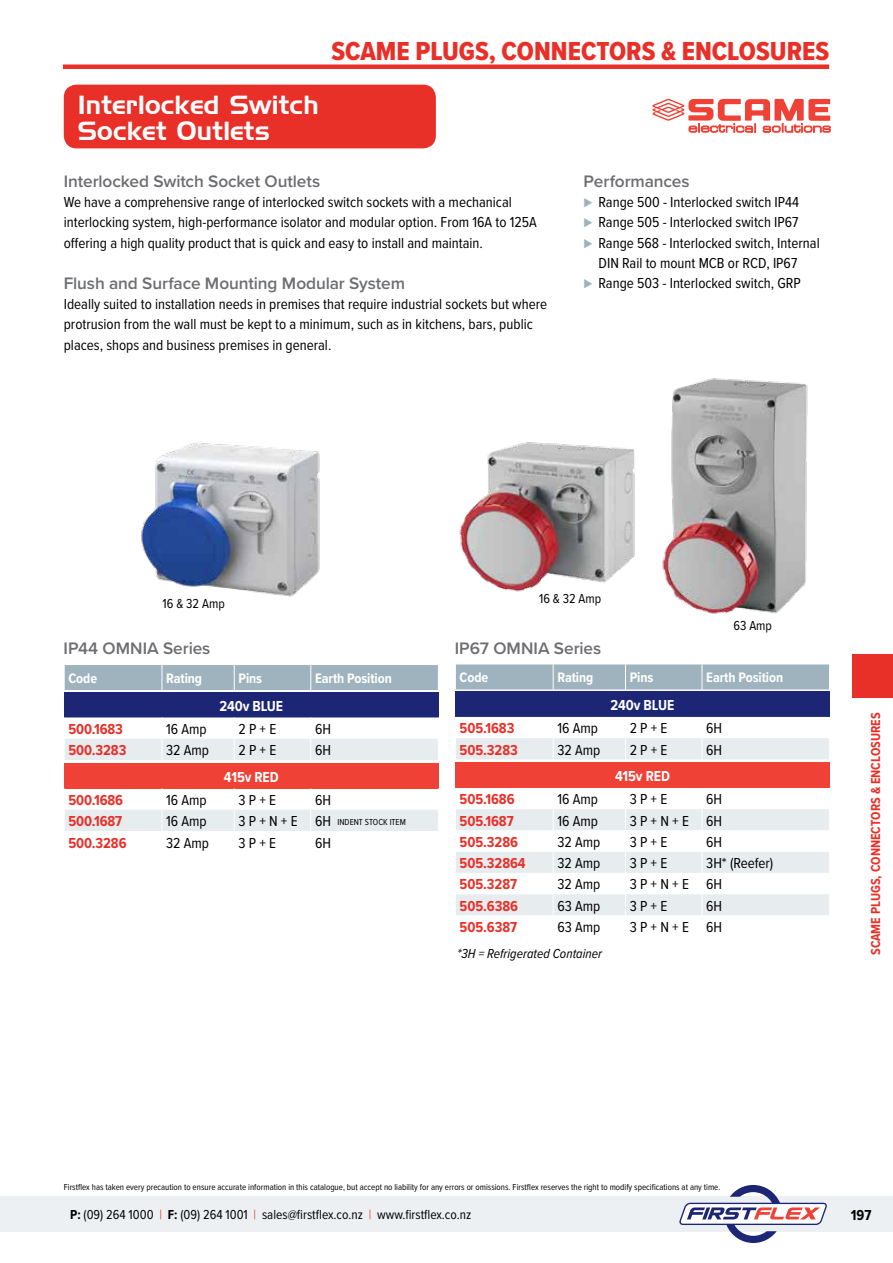
<style>
.page{position:relative;width:893px;height:1263px;background:#fff}
.page>*{position:absolute;margin:0;border:0;box-sizing:border-box;transform-origin:0 0}
.t1{font:27px "Proxima Nova Cond Extrabld";color:#e83029}
.t2{font:25.5px/25.5px "Handel Gothic BT";letter-spacing:.01em;color:#fff}
.t3{font:600 17.25px "Proxima Nova";letter-spacing:-.005em;color:#6d6e71}
.t4{font:15px/20.2px "Proxima Nova Cond";color:#000}
.t5{font:700 15px "Proxima Nova Cond";letter-spacing:-.005em;color:#e83029}
.t6{font:700 15px "Proxima Nova Cond";letter-spacing:-.005em;color:#fff}
.t7{font:700 15px "Proxima Nova Cond";color:#000}
.t8{font:700 14.25px "Proxima Nova Cond";letter-spacing:-.005em;color:#fff}
.t9{font:13.5px "Proxima Nova Cond";color:#000}
.t10{font:700 13.5px "Proxima Nova Cond";color:#e83029}
.t11{font:italic 13.5px "Proxima Nova Cond";color:#000}
.t12{font:9px "Proxima Nova Cond";color:#000}
.s1{color:#9eb3be}
.s2{font-size:15px}
.s3{font-weight:700}
.s4{color:#ef4135}
</style>
<div class="page">
<div style="left:63px;top:64px;width:766px;height:5px;background:#e83029"></div>
<div style="left:0;top:1196px;width:893px;height:36px;background:#ecf0f2"></div>
<svg style="left:679px;top:1185px;width:148px;height:58px"></svg>
<div style="left:853px;top:654px;width:40px;height:43px;background:#e83029"></div>
<img style="left:459px;top:442px;width:176px;height:150px">
<img style="left:662px;top:378px;width:146px;height:236px">
<div style="left:64px;top:85px;width:372px;height:63px;background:#e83029;border-radius:13px"></div>
<svg style="left:652px;top:99px;width:179px;height:34px"></svg>
<div style="left:64px;top:692px;width:374px;height:25px;background:#1c2674"></div>
<svg style="left:64px;top:717px;width:375px;height:43px"></svg>
<div style="left:455px;top:691px;width:375px;height:26px;background:#1c2674"></div>
<div style="left:456px;top:738px;width:373px;height:21px;background:#e7ecef"></div>
<div style="left:64px;top:763px;width:374px;height:25px;background:#ef4135"></div>
<svg style="left:64px;top:788px;width:375px;height:43px"></svg>
<div style="left:455px;top:762px;width:375px;height:26px;background:#ef4135"></div>
<svg style="left:456px;top:809px;width:373px;height:106px"></svg>
<div style="left:64px;top:665px;width:374px;height:25px;background:#9eb3be"></div>
<div style="left:456px;top:665px;width:373px;height:24px;background:#9eb3be"></div>
<img style="left:141px;top:442px;width:179px;height:155px">
<h2 class="t2" style="left:78px;top:92px;width:242px">Interlocked Switch<br>Socket Outlets</h2>
<h1 class="t1" style="left:331px;top:31px;width:499px">SCAME PLUGS, CONNECTORS &amp; ENCLOSURES</h1>
<p class="t3" style="left:64px;top:168px;width:258px">Interlocked Switch Socket Outlets</p>
<p class="t4" style="left:64px;top:191px;width:474px">We have a comprehensive range of interlocked switch sockets with a mechanical interlocking system, high-performance isolator and modular option. From 16A to 125A offering a high quality product that is quick and easy to install and maintain.</p>
<p class="t3" style="left:64px;top:270px;width:343px">Flush and Surface Mounting Modular System</p>
<p class="t4" style="left:64px;top:293px;width:485px">Ideally suited to installation needs in premises that require industrial sockets but where protrusion from the wall must be kept to a minimum, such as in kitchens, bars, public places, shops and business premises in general.</p>
<p class="t3" style="left:584px;top:168px;width:107px">Performances</p>
<p class="t4" style="left:584px;top:191px;width:217px"><span class="s1">⊲</span> Range 500 - Interlocked switch IP44</p>
<p class="t4" style="left:584px;top:212px;width:216px"><span class="s1">⊲</span> Range 505 - Interlocked switch IP67</p>
<p class="t4" style="left:584px;top:232px;width:238px"><span class="s1">⊲</span> Range 568 - Interlocked switch, Internal</p>
<p class="t4" style="left:599px;top:252px;width:200px">DIN Rail to mount MCB or RCD, IP67</p>
<p class="t4" style="left:584px;top:272px;width:219px"><span class="s1">⊲</span> Range 503 - Interlocked switch, GRP</p>
<p class="t9" style="left:163px;top:594px;width:64px">16 &amp; 32 Amp</p>
<p class="t9" style="left:539px;top:588px;width:64px">16 &amp; 32 Amp</p>
<p class="t3" style="left:64px;top:636px;width:148px">IP44 OMNIA Series</p>
<p class="t3" style="left:455px;top:636px;width:148px">IP67 OMNIA Series</p>
<p class="t9" style="left:733px;top:616px;width:40px">63 Amp</p>
<p class="t8" style="left:68px;top:668px;width:30px">Code</p>
<p class="t8" style="left:166px;top:668px;width:37px">Rating</p>
<p class="t8" style="left:238px;top:668px;width:25px">Pins</p>
<p class="t8" style="left:315px;top:668px;width:78px">Earth Position</p>
<p class="t8" style="left:460px;top:667px;width:30px">Code</p>
<p class="t8" style="left:557px;top:667px;width:37px">Rating</p>
<p class="t8" style="left:630px;top:667px;width:25px">Pins</p>
<p class="t8" style="left:706px;top:667px;width:78px">Earth Position</p>
<p class="t6" style="left:219px;top:695px;width:65px">240v BLUE</p>
<p class="t6" style="left:611px;top:694px;width:65px">240v BLUE</p>
<p class="t5" style="left:68px;top:718px;width:56px">500.1683</p>
<p class="t4" style="left:166px;top:718px;width:42px">16 Amp</p>
<p class="t4" style="left:238px;top:718px;width:39px">2 P + E</p>
<p class="t4" style="left:315px;top:718px;width:17px">6H</p>
<p class="t5" style="left:68px;top:739px;width:60px">500.3283</p>
<p class="t4" style="left:166px;top:739px;width:44px">32 Amp</p>
<p class="t4" style="left:238px;top:739px;width:39px">2 P + E</p>
<p class="t4" style="left:315px;top:739px;width:17px">6H</p>
<p class="t5" style="left:460px;top:717px;width:56px">505.1683</p>
<p class="t4" style="left:557px;top:718px;width:42px">16 Amp</p>
<p class="t4" style="left:630px;top:718px;width:39px">2 P + E</p>
<p class="t4" style="left:706px;top:718px;width:17px">6H</p>
<p class="t5" style="left:460px;top:739px;width:60px">505.3283</p>
<p class="t4" style="left:557px;top:739px;width:44px">32 Amp</p>
<p class="t4" style="left:630px;top:739px;width:39px">2 P + E</p>
<p class="t4" style="left:706px;top:739px;width:17px">6H</p>
<p class="t6" style="left:224px;top:765px;width:56px">415v RED</p>
<p class="t6" style="left:615px;top:765px;width:56px">415v RED</p>
<p class="t5" style="left:68px;top:789px;width:56px">500.1686</p>
<p class="t4" style="left:166px;top:789px;width:42px">16 Amp</p>
<p class="t4" style="left:238px;top:789px;width:39px">3 P + E</p>
<p class="t4" style="left:315px;top:789px;width:17px">6H</p>
<p class="t5" style="left:68px;top:810px;width:55px">500.1687</p>
<p class="t4" style="left:166px;top:810px;width:42px">16 Amp</p>
<p class="t12" style="left:238px;top:815px;width:169px"><span class="s2">3 P + N + E 6H</span> INDENT STOCK ITEM</p>
<p class="t5" style="left:68px;top:831px;width:60px">500.3286</p>
<p class="t4" style="left:166px;top:832px;width:44px">32 Amp</p>
<p class="t4" style="left:238px;top:832px;width:39px">3 P + E</p>
<p class="t4" style="left:315px;top:832px;width:17px">6H</p>
<p class="t5" style="left:460px;top:788px;width:56px">505.1686</p>
<p class="t4" style="left:557px;top:789px;width:42px">16 Amp</p>
<p class="t4" style="left:630px;top:789px;width:39px">3 P + E</p>
<p class="t4" style="left:706px;top:789px;width:17px">6H</p>
<p class="t5" style="left:460px;top:810px;width:56px">505.1687</p>
<p class="t4" style="left:557px;top:810px;width:42px">16 Amp</p>
<p class="t4" style="left:630px;top:810px;width:94px">3 P + N + E 6H</p>
<p class="t5" style="left:460px;top:831px;width:60px">505.3286</p>
<p class="t4" style="left:557px;top:831px;width:44px">32 Amp</p>
<p class="t4" style="left:630px;top:831px;width:39px">3 P + E</p>
<p class="t4" style="left:706px;top:831px;width:17px">6H</p>
<p class="t5" style="left:460px;top:852px;width:67px">505.32864</p>
<p class="t4" style="left:557px;top:852px;width:44px">32 Amp</p>
<p class="t4" style="left:630px;top:852px;width:39px">3 P + E</p>
<p class="t4" style="left:706px;top:852px;width:69px">3H* (Reefer)</p>
<p class="t5" style="left:460px;top:873px;width:59px">505.3287</p>
<p class="t4" style="left:557px;top:874px;width:44px">32 Amp</p>
<p class="t4" style="left:630px;top:874px;width:94px">3 P + N + E 6H</p>
<p class="t5" style="left:460px;top:895px;width:60px">505.6386</p>
<p class="t4" style="left:557px;top:895px;width:44px">63 Amp</p>
<p class="t4" style="left:630px;top:895px;width:39px">3 P + E</p>
<p class="t4" style="left:706px;top:895px;width:17px">6H</p>
<p class="t5" style="left:460px;top:916px;width:59px">505.6387</p>
<p class="t4" style="left:557px;top:916px;width:44px">63 Amp</p>
<p class="t4" style="left:630px;top:916px;width:94px">3 P + N + E 6H</p>
<p class="t11" style="left:457px;top:943px;width:146px">*3H = Refrigerated Container</p>
<p class="t10" style="left:866px;top:955px;width:244px;rotate:-90deg">SCAME PLUGS, CONNECTORS &amp; ENCLOSURES</p>
<p class="t12" style="left:64px;top:1181px;width:658px">Firstflex has taken every precaution to ensure accurate information in this catalogue, but accept no liability for any errors or omissions. Firstflex reserves the right to modify specifications at any time.</p>
<p class="t9" style="left:70px;top:1205px;width:403px"><span class="s3">P:</span> (09) 264 1000 <span class="s4">|</span> <span class="s3">F:</span> (09) 264 1001 <span class="s4">|</span> sales@firstflex.co.nz <span class="s4">|</span> www.firstflex.co.nz</p>
<p class="t7" style="left:851px;top:1204px;width:22px">197</p>
</div>
